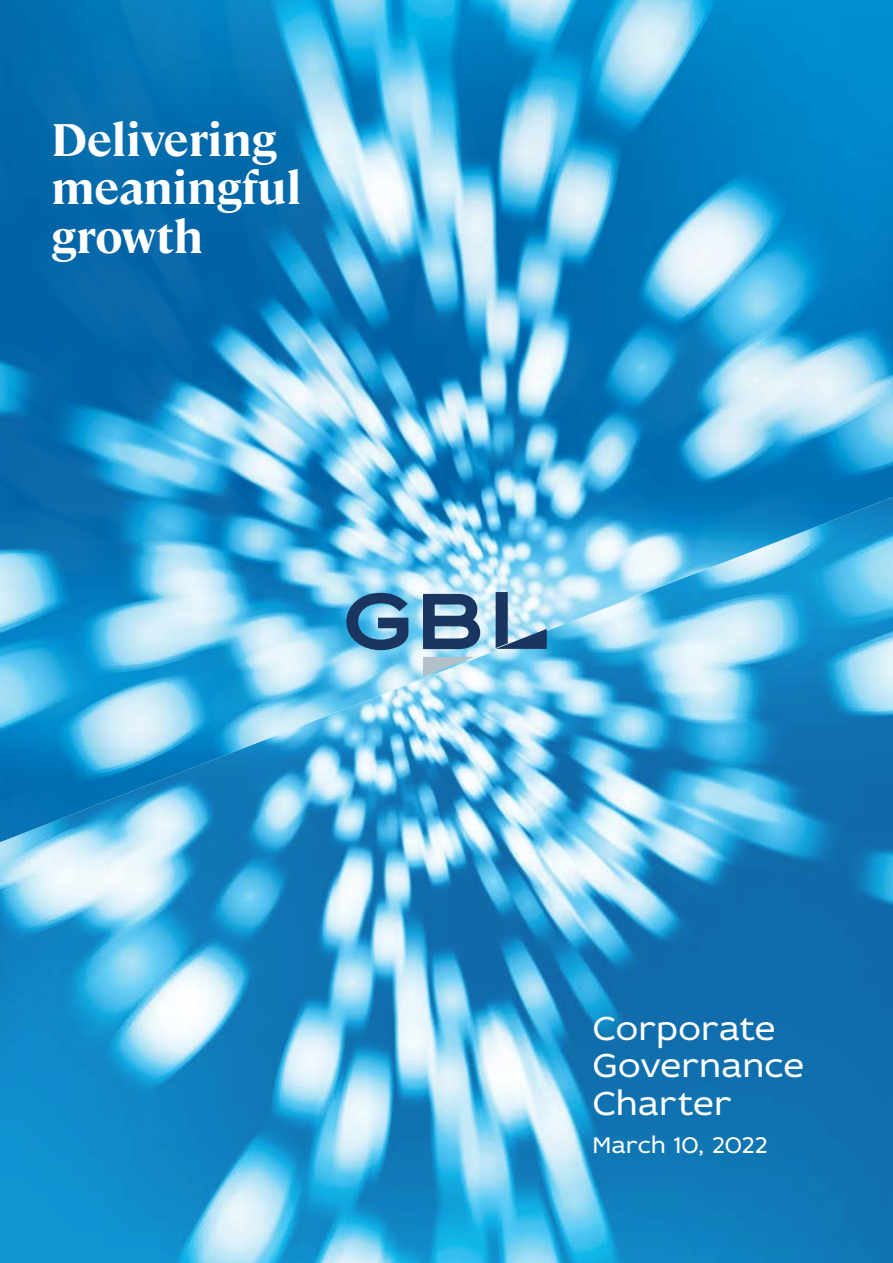
<style>
.page{position:relative;width:893px;height:1263px;background:#fff}
.page>*{position:absolute;margin:0;border:0;box-sizing:border-box;transform-origin:0 0}
.t1{font:700 45.45px/48.4px "Cambon";color:#fff}
.t2{font:35.25px/37.8px "Idealist Sans";letter-spacing:.01em;color:#fff}
.t3{font:24px "Idealist Sans";color:#fff}
</style>
<div class="page">
<img style="left:0;top:850px;width:893px;height:413px">
<img style="left:0;top:0;width:893px;height:843px">
<svg style="left:423px;top:657px;width:51px;height:20px"></svg>
<svg style="left:346px;top:593px;width:62px;height:57px;background:#477da4"></svg>
<svg style="left:423px;top:594px;width:57px;height:55px;background:#4f6c8d"></svg>
<svg style="left:496px;top:592px;width:51px;height:57px;background:#81a1bb"></svg>
<p class="t1" style="left:51px;top:112px;width:252px">Delivering meaningful growth</p>
<p class="t2" style="left:593px;top:1008px;width:213px">Corporate<br>Governance<br>Charter</p>
<p class="t3" style="left:593px;top:1129px;width:176px">March 10, 2022</p>
</div>
